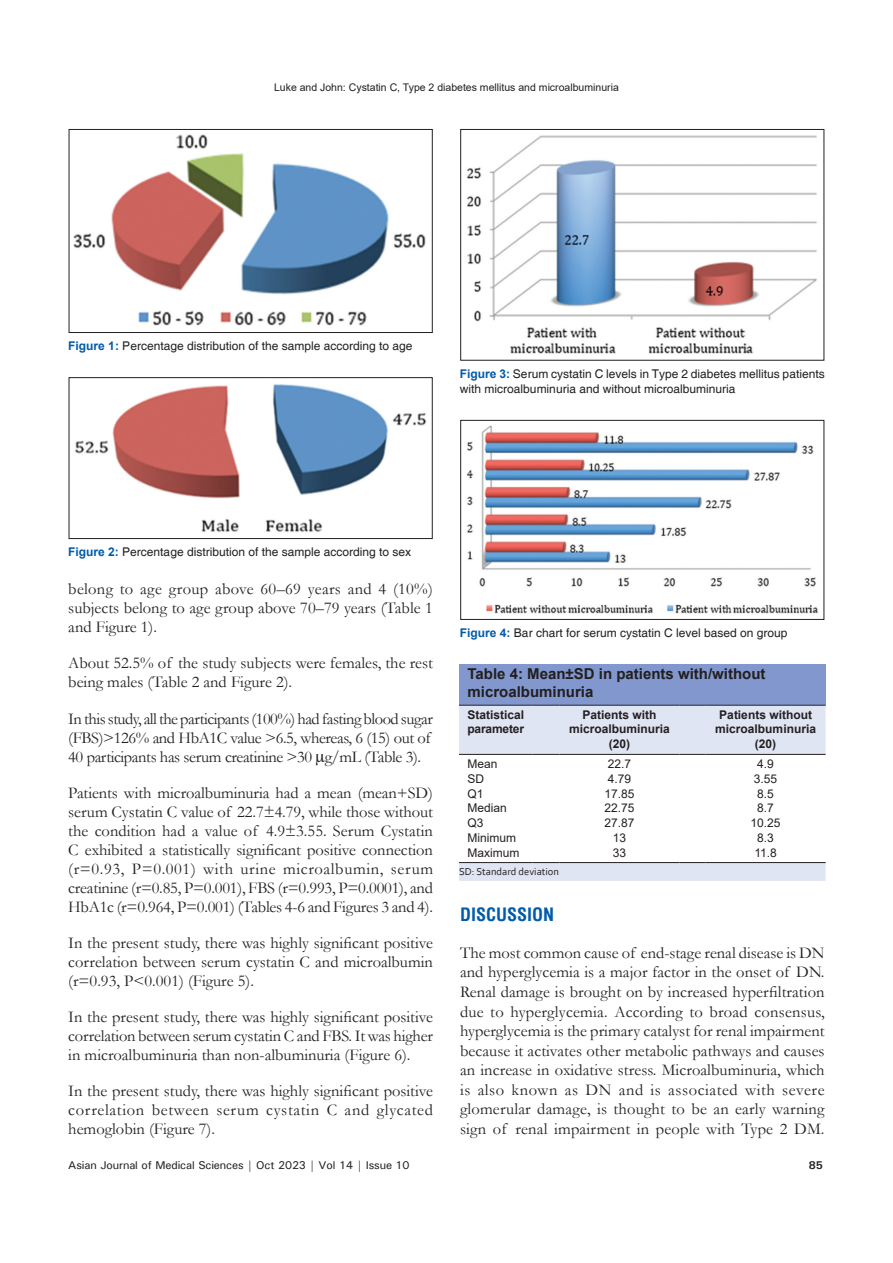
<style>
.page{position:relative;width:893px;height:1263px;background:#fff}
.page>*{position:absolute;margin:0;border:0;box-sizing:border-box;transform-origin:0 0}
.t1{font:700 condensed 18px "Helvetica";color:#015aaa}
.TX{font:16.5px/18.9px "Garamond";color:#231f20;text-align:justify}
.TX-2{font:16.5px/18.9px "Garamond";letter-spacing:-.025em;color:#231f20}
.TT{font:700 15px/18px "Helvetica";color:#231f20}
.FGC{font:12px/15px "Helvetica";color:#231f20}
.TCH{font:700 12px/14.4px "Arial";color:#231f20;text-align:center}
.TB{font:12px "Arial";color:#231f20}
.TBL{font:12px "Arial";color:#231f20}
.t2{font:500 11.25px "Univers";letter-spacing:-.01em;color:#231f20}
.t3{font:700 11.25px "Univers";color:#231f20}
.t4{font:10.5px "Arial";color:#231f20}
.TFN{font:10.5px "Corbel";color:#231f20}
.s1{font-weight:700;color:#015aaa}
</style>
<div class="page">
<img style="left:466px;top:425px;width:352px;height:189px">
<div style="left:460px;top:420px;width:364px;height:200px;border:1px solid #231f20"></div>
<div style="left:459px;top:665px;width:367px;height:40px;background:#8197cd"></div>
<svg style="left:459px;top:706px;width:367px;height:175px"></svg>
<hr style="left:459px;top:862px;width:73px;height:1px;background:#231f20">
<svg style="left:532px;top:862px;width:28px;height:1px"></svg>
<hr style="left:560px;top:862px;width:119px;height:1px;background:#231f20">
<svg style="left:679px;top:862px;width:27px;height:1px"></svg>
<hr style="left:706px;top:862px;width:120px;height:1px;background:#231f20">
<hr style="left:459px;top:754px;width:73px;height:1px;background:#231f20">
<svg style="left:532px;top:754px;width:28px;height:1px"></svg>
<hr style="left:560px;top:754px;width:119px;height:1px;background:#231f20">
<svg style="left:679px;top:754px;width:27px;height:1px"></svg>
<hr style="left:706px;top:754px;width:120px;height:1px;background:#231f20">
<hr style="left:459px;top:705px;width:73px;height:1px;background:#231f20">
<svg style="left:532px;top:705px;width:28px;height:1px"></svg>
<hr style="left:560px;top:705px;width:119px;height:1px;background:#231f20">
<svg style="left:679px;top:705px;width:27px;height:1px"></svg>
<hr style="left:706px;top:705px;width:120px;height:1px;background:#231f20">
<img style="left:73px;top:134px;width:353px;height:192px">
<div style="left:69px;top:129px;width:363px;height:204px;border:1px solid #231f20"></div>
<img style="left:75px;top:384px;width:352px;height:149px">
<div style="left:69px;top:377px;width:363px;height:162px;border:1px solid #231f20"></div>
<img style="left:467px;top:135px;width:350px;height:219px">
<div style="left:460px;top:129px;width:364px;height:231px;border:1px solid #231f20"></div>
<p class="t4" style="left:274px;top:80px;width:346px">Luke and John: Cystatin C, Type 2 diabetes mellitus and microalbuminuria</p>
<p class="FGC" style="left:68px;top:339px;width:346px"><span class="s1">Figure 1:</span> Percentage distribution of the sample according to age</p>
<p class="FGC" style="left:460px;top:367px;width:366px"><span class="s1">Figure 3:</span> Serum cystatin C levels in Type 2 diabetes mellitus patients with microalbuminuria and without microalbuminuria</p>
<p class="FGC" style="left:68px;top:545px;width:344px"><span class="s1">Figure 2:</span> Percentage distribution of the sample according to sex</p>
<p class="TX" style="left:68px;top:579px;width:366px">belong to age group above 60–69 years and 4 (10%) subjects belong to age group above 70–79 years (Table 1 and Figure 1).</p>
<p class="TX" style="left:68px;top:653px;width:366px">About 52.5% of the study subjects were females, the rest being males (Table 2 and Figure 2).</p>
<p class="TX-2" style="left:68px;top:708px;width:366px">In this study, all the participants (100%) had fasting blood sugar (FBS)&gt;126% and HbA1C value &gt;6.5, whereas, 6 (15) out of<br>40 participants has serum creatinine &gt;30 g/mL (Table 3).</p>
<p class="TX" style="left:68px;top:783px;width:366px">Patients with microalbuminuria had a mean (mean+SD) serum Cystatin C value of 22.7±4.79, while those without the condition had a value of 4.9±3.55. Serum Cystatin C exhibited a statistically significant positive connection (r=0.93, P=0.001) with urine microalbumin, serum creatinine (r=0.85, P=0.001), FBS (r=0.993, P=0.0001), and HbA1c (r=0.964, P=0.001) (Tables 4-6 and Figures 3 and 4).</p>
<p class="TX" style="left:68px;top:933px;width:366px">In the present study, there was highly significant positive correlation between serum cystatin C and microalbumin (r=0.93, P&lt;0.001) (Figure 5).</p>
<p class="TX" style="left:68px;top:1007px;width:366px">In the present study, there was highly significant positive correlation between serum cystatin C and FBS. It was higher in microalbuminuria than non-albuminuria (Figure 6).</p>
<p class="TX" style="left:68px;top:1081px;width:366px">In the present study, there was highly significant positive correlation between serum cystatin C and glycated hemoglobin (Figure 7).</p>
<p class="FGC" style="left:460px;top:626px;width:329px"><span class="s1">Figure 4:</span> Bar chart for serum cystatin C level based on group</p>
<p class="TT" style="left:467px;top:665px;width:299px">Table 4: Mean±SD in patients with/without microalbuminuria</p>
<p class="TCH" style="left:467px;top:708px;width:58px;text-align:left">Statistical parameter</p>
<p class="TCH" style="left:569px;top:708px;width:102px">Patients with microalbuminuria (20)</p>
<p class="TCH" style="left:715px;top:708px;width:102px">Patients without microalbuminuria (20)</p>
<p class="TB" style="left:467px;top:755px;width:32px">Mean</p>
<p class="TB" style="left:608px;top:755px;width:25px">22.7</p>
<p class="TB" style="left:757px;top:755px;width:18px">4.9</p>
<p class="TB" style="left:467px;top:770px;width:18px">SD</p>
<p class="TB" style="left:608px;top:770px;width:25px">4.79</p>
<p class="TB" style="left:754px;top:770px;width:25px">3.55</p>
<p class="TB" style="left:467px;top:785px;width:18px">Q1</p>
<p class="TB" style="left:604px;top:785px;width:32px">17.85</p>
<p class="TB" style="left:757px;top:785px;width:18px">8.5</p>
<p class="TB" style="left:467px;top:800px;width:41px">Median</p>
<p class="TB" style="left:604px;top:800px;width:32px">22.75</p>
<p class="TB" style="left:757px;top:800px;width:18px">8.7</p>
<p class="TB" style="left:467px;top:815px;width:18px">Q3</p>
<p class="TB" style="left:604px;top:815px;width:32px">27.87</p>
<p class="TB" style="left:751px;top:815px;width:32px">10.25</p>
<p class="TB" style="left:467px;top:829px;width:50px">Minimum</p>
<p class="TB" style="left:613px;top:829px;width:15px">13</p>
<p class="TB" style="left:757px;top:829px;width:18px">8.3</p>
<p class="TBL" style="left:467px;top:844px;width:53px">Maximum</p>
<p class="TBL" style="left:613px;top:844px;width:15px">33</p>
<p class="TBL" style="left:754px;top:844px;width:24px">11.8</p>
<p class="TFN" style="left:459px;top:865px;width:102px">SD: Standard deviation</p>
<h1 class="t1" style="left:460px;top:903px;width:96px">DISCUSSION</h1>
<p class="TX" style="left:460px;top:942px;width:366px;line-height:19.5px">The most common cause of end-stage renal disease is DN and hyperglycemia is a major factor in the onset of DN.<br>Renal damage is brought on by increased hyperfiltration due to hyperglycemia. According to broad consensus, hyperglycemia is the primary catalyst for renal impairment because it activates other metabolic pathways and causes an increase in oxidative stress. Microalbuminuria, which is also known as DN and is associated with severe glomerular damage, is thought to be an early warning sign of renal impairment in people with Type 2 DM.</p>
<p class="t2" style="left:68px;top:1157px;width:343px">Asian Journal of Medical Sciences | Oct 2023 | Vol 14 | Issue 10</p>
<p class="t3" style="left:809px;top:1158px;width:16px">85</p>
</div>
